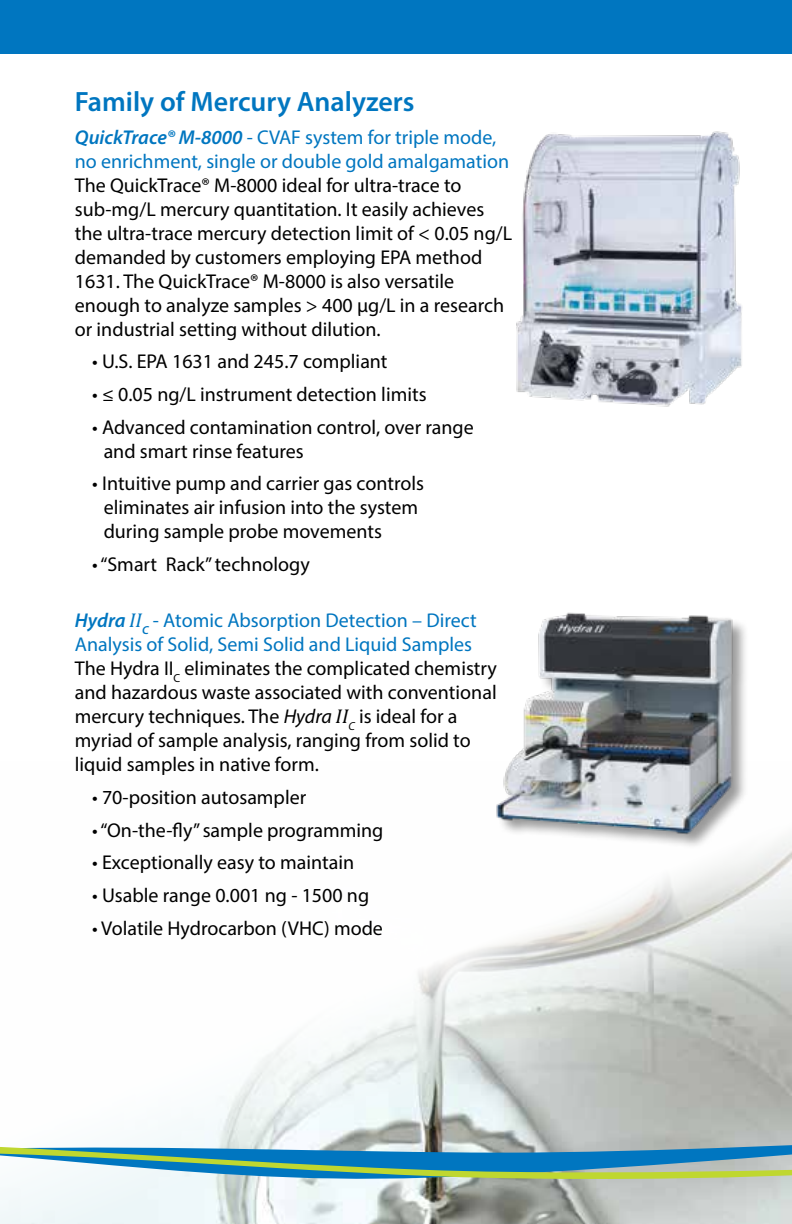
<style>
.page{position:relative;width:792px;height:1224px;background:#fff}
.page>*{position:absolute;margin:0;border:0;box-sizing:border-box;transform-origin:0 0}
.t1{font:600 28px "Myriad Pro";color:#0076c0}
.t2{font:20px/24px "Myriad Pro";color:#000}
.t3{font:20px/24px "Myriad Pro";color:#0076c0}
.s1{font-weight:600;font-style:italic}
.s2{font-weight:600;font-style:italic;color:#0076c0}
.s3{font-family:"Cambria";font-style:italic;color:#0076c0}
.s4{color:#0076c0}
.s5{font-style:italic}
.s6{font-family:"Cambria";font-style:italic}
</style>
<div class="page">
<img style="left:167px;top:837px;width:625px;height:298px">
<svg style="left:0;top:1135px;width:792px;height:89px"></svg>
<svg style="left:0;top:1138px;width:792px;height:51px"></svg>
<div style="left:0;top:0;width:792px;height:54px;background:#0076c0"></div>
<img style="left:516px;top:131px;width:226px;height:276px">
<div style="left:497px;top:612px;width:252px;height:238px;background:#fefefe"></div>
<img style="left:486px;top:612px;width:259px;height:229px">
<h1 class="t1" style="left:75px;top:84px;width:341px">Family of Mercury Analyzers</h1>
<p class="t3" style="left:75px;top:125px;width:436px"><span class="s1">QuickTrace® M-8000</span> - CVAF system for triple mode, no enrichment, single or double gold amalgamation</p>
<p class="t2" style="left:75px;top:173px;width:439px">The QuickTrace® M-8000 ideal for ultra-trace to sub-mg/L mercury quantitation. It easily achieves the ultra-trace mercury detection limit of &lt; 0.05 ng/L demanded by customers employing EPA method 1631. The QuickTrace® M-8000 is also versatile enough to analyze samples &gt; 400 µg/L in a research or industrial setting without dilution.</p>
<p class="t2" style="left:92px;top:349px;width:297px">• U.S. EPA 1631 and 245.7 compliant</p>
<p class="t2" style="left:92px;top:382px;width:336px">• ≤ 0.05 ng/L instrument detection limits</p>
<p class="t2" style="left:104px;top:415px;width:372px;text-indent:-12px">• Advanced contamination control, over range and smart rinse features</p>
<p class="t2" style="left:104px;top:471px;width:322px;text-indent:-12px">• Intuitive pump and carrier gas controls eliminates air infusion into the system during sample probe movements</p>
<p class="t2" style="left:92px;top:552px;width:219px">• “Smart Rack” technology</p>
<p class="t2" style="left:75px;top:608px;width:424px"><span class="s2">Hydra</span> <span class="s3">II</span><sub>C</sub> <span class="s4">- Atomic Absorption Detection – Direct Analysis of Solid, Semi Solid and Liquid Samples </span>The Hydra II<sub>C</sub> eliminates the complicated chemistry and hazardous waste associated with conventional mercury techniques. The <span class="s5">Hydra</span> <span class="s6">II</span><sub>C</sub> is ideal for a myriad of sample analysis, ranging from solid to liquid samples in native form.</p>
<p class="t2" style="left:92px;top:785px;width:216px">• 70-position autosampler</p>
<p class="t2" style="left:92px;top:818px;width:293px">• “On-the-fly” sample programming</p>
<p class="t2" style="left:92px;top:850px;width:264px">• Exceptionally easy to maintain</p>
<p class="t2" style="left:92px;top:883px;width:279px">• Usable range 0.001 ng - 1500 ng</p>
<p class="t2" style="left:92px;top:916px;width:292px">• Volatile Hydrocarbon (VHC) mode</p>
</div>
